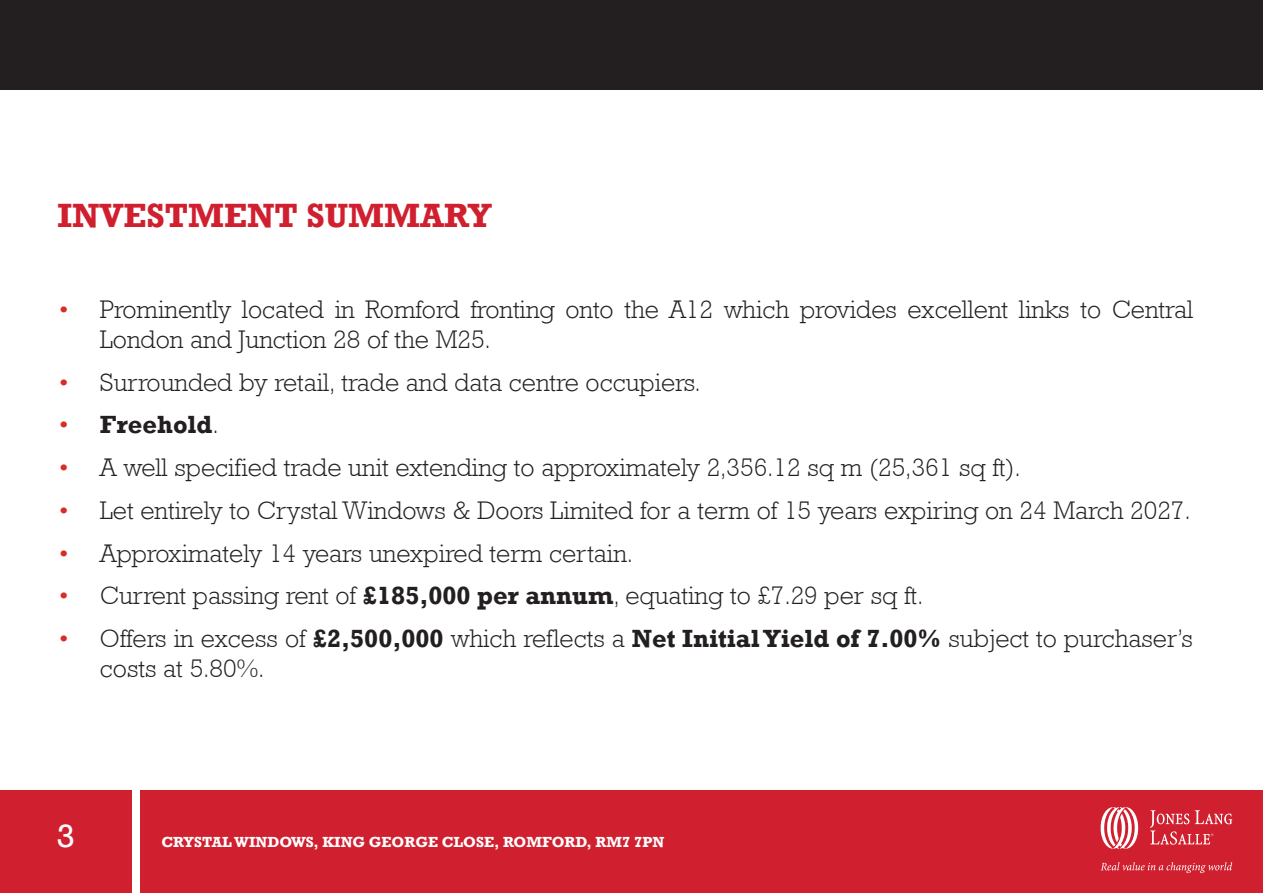
<style>
.page{position:relative;width:1263px;height:893px;background:#fff}
.page>*{position:absolute;margin:0;border:0;box-sizing:border-box;transform-origin:0 0}
.t1{font:700 34.5px "Rockwell";color:#d01f2e}
.t2{font:33px "Rockwell";color:#fff}
.t3{font:300 25.5px/30px "Rockwell";color:#231f20}
.t4{font:700 25.5px "Rockwell";color:#231f20}
.t5{font:700 15px "Rockwell";color:#fff}
.s1{color:#d82c24}
.s2{font-weight:300;color:#d82c24}
.s3{font-weight:300}
.s4{font-weight:700}
</style>
<div class="page">
<div style="left:140px;top:791px;width:1123px;height:102px;background:#d01f2e"></div>
<div style="left:0;top:791px;width:132px;height:102px;background:#d01f2e"></div>
<svg style="left:1100px;top:807px;width:39px;height:42px"></svg>
<svg style="left:1150px;top:810px;width:82px;height:35px"></svg>
<svg style="left:1101px;top:862px;width:131px;height:11px"></svg>
<div style="left:0;top:0;width:1263px;height:89px;background:#231f20"></div>
<h1 class="t1" style="left:57px;top:194px;width:436px">INVESTMENT SUMMARY</h1>
<p class="t3" style="left:100px;top:294px;width:1095px;text-indent:-43px"><span class="s1">•</span> Prominently located in Romford fronting onto the A12 which provides excellent links to Central<br>London and Junction 28 of the M25.</p>
<p class="t3" style="left:57px;top:366px;width:645px"><span class="s1">•</span> Surrounded by retail, trade and data centre occupiers.</p>
<p class="t4" style="left:57px;top:409px;width:163px"><span class="s2">•</span> Freehold<span class="s3">.</span></p>
<p class="t3" style="left:57px;top:452px;width:965px"><span class="s1">•</span> A well specified trade unit extending to approximately 2,356.12 sq m (25,361 sq ft).</p>
<p class="t3" style="left:57px;top:495px;width:1135px"><span class="s1">•</span> Let entirely to Crystal Windows &amp; Doors Limited for a term of 15 years expiring on 24 March 2027.</p>
<p class="t3" style="left:57px;top:537px;width:577px"><span class="s1">•</span> Approximately 14 years unexpired term certain.</p>
<p class="t3" style="left:57px;top:580px;width:867px"><span class="s1">•</span> Current passing rent of <span class="s4">£185,000 per annum</span>, equating to £7.29 per sq ft.</p>
<p class="t3" style="left:100px;top:623px;width:1094px;text-indent:-43px"><span class="s1">•</span> Offers in excess of <span class="s4">£2,500,000</span> which reflects a <span class="s4">Net Initial Yield of 7.00%</span> subject to purchaser’s costs at 5.80%.</p>
<p class="t2" style="left:57px;top:816px;width:19px">3</p>
<p class="t5" style="left:162px;top:833px;width:504px">CRYSTAL WINDOWS, KING GEORGE CLOSE, ROMFORD, RM7 7PN</p>
</div>
